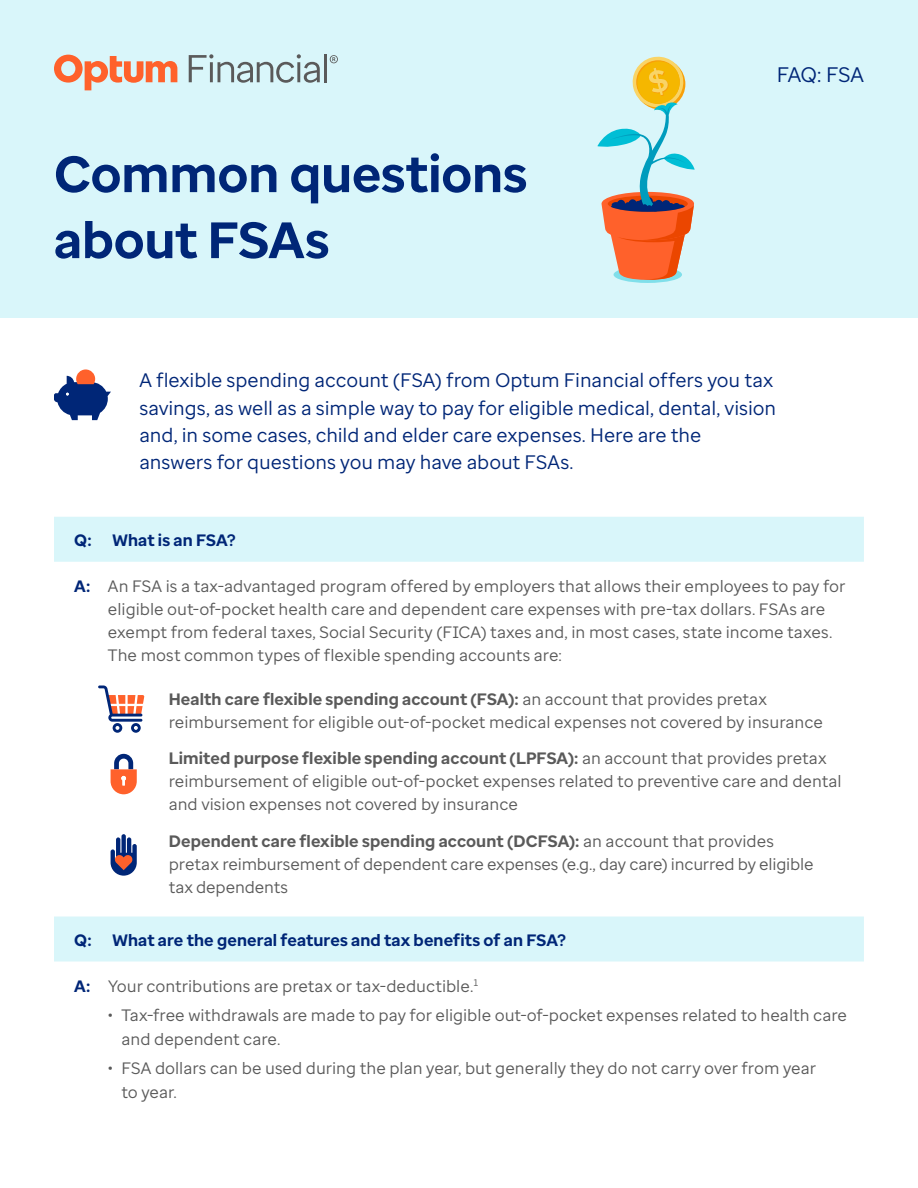
<style>
.page{position:relative;width:918px;height:1188px;background:#fff}
.page>*{position:absolute;margin:0;border:0;box-sizing:border-box;transform-origin:0 0}
.t1{font:700 51px/66px "Enterprise Sans";color:#002677}
.t2{font:21px "Enterprise Sans";letter-spacing:-.015em;color:#002677}
.t3{font:19.5px/27.3px "Enterprise Sans";letter-spacing:-.005em;color:#002677}
.t4{font:16.5px/23.1px "Enterprise Sans";color:#5a5a5a}
.t5{font:16.5px/23.1px "Optum Sans";letter-spacing:-.005em;color:#5a5a5a}
.t6{font:700 16.5px "Enterprise Sans";letter-spacing:.005em;color:#002677}
.s1{font-weight:700;color:#002677}
.s2{font-weight:700}
</style>
<div class="page">
<div style="left:0;top:0;width:918px;height:318px;background:#d9f6fa"></div>
<div style="left:54px;top:517px;width:810px;height:45px;background:#d9f6fa"></div>
<div style="left:54px;top:917px;width:810px;height:45px;background:#d9f6fa"></div>
<svg style="left:54px;top:55px;width:123px;height:35px"></svg>
<svg style="left:189px;top:54px;width:131px;height:29px"></svg>
<hr style="left:324px;top:54px;width:3px;height:28px;background:#5a5a5a">
<svg style="left:330px;top:55px;width:8px;height:8px"></svg>
<svg style="left:98px;top:686px;width:46px;height:47px"></svg>
<svg style="left:111px;top:754px;width:26px;height:40px"></svg>
<svg style="left:111px;top:834px;width:26px;height:42px"></svg>
<svg style="left:54px;top:369px;width:57px;height:51px"></svg>
<div style="left:614px;top:266px;width:68px;height:17px;background:#80dfea;border-radius:50%"></div>
<svg style="left:597px;top:56px;width:98px;height:224px"></svg>
<h1 class="t1" style="left:54px;top:141px;width:475px">Common questions about FSAs</h1>
<p class="t2" style="left:777px;top:61px;width:89px">FAQ: FSA</p>
<p class="t3" style="left:139px;top:367px;width:638px">A flexible spending account (FSA) from Optum Financial offers you tax savings, as well as a simple way to pay for eligible medical, dental, vision and, in some cases, child and elder care expenses. Here are the answers for questions you may have about FSAs.</p>
<h2 class="t6" style="left:74px;top:529px;width:19px">Q:</h2>
<h2 class="t6" style="left:112px;top:529px;width:124px">What is an FSA?</h2>
<p class="t4" style="left:108px;top:574px;width:739px;text-indent:-34px"><span class="s1">A:</span> An FSA is a tax-advantaged program offered by employers that allows their employees to pay for eligible out-of-pocket health care and dependent care expenses with pre-tax dollars. FSAs are exempt from federal taxes, Social Security (FICA) taxes and, in most cases, state income taxes.<br>The most common types of flexible spending accounts are:</p>
<p class="t5" style="left:169px;top:687px;width:656px"><span class="s2">Health care flexible spending account (FSA):</span> an account that provides pretax reimbursement for eligible out-of-pocket medical expenses not covered by insurance</p>
<p class="t5" style="left:169px;top:747px;width:675px"><span class="s2">Limited purpose flexible spending account (LPFSA):</span> an account that provides pretax reimbursement of eligible out-of-pocket expenses related to preventive care and dental and vision expenses not covered by insurance</p>
<p class="t5" style="left:169px;top:830px;width:647px"><span class="s2">Dependent care flexible spending account (DCFSA):</span> an account that provides pretax reimbursement of dependent care expenses (e.g., day care) incurred by eligible tax dependents</p>
<h2 class="t6" style="left:74px;top:929px;width:19px">Q:</h2>
<h2 class="t6" style="left:113px;top:929px;width:455px">What are the general features and tax benefits of an FSA?</h2>
<p class="t4" style="left:74px;top:974px;width:405px"><span class="s1">A:</span> Your contributions are pretax or tax-deductible.<sup>1</sup></p>
<p class="t4" style="left:121px;top:1004px;width:727px;text-indent:-13px">• Tax-free withdrawals are made to pay for eligible out-of-pocket expenses related to health care and dependent care.</p>
<p class="t4" style="left:122px;top:1057px;width:696px;text-indent:-14px">• FSA dollars can be used during the plan year, but generally they do not carry over from year to year.</p>
</div>
